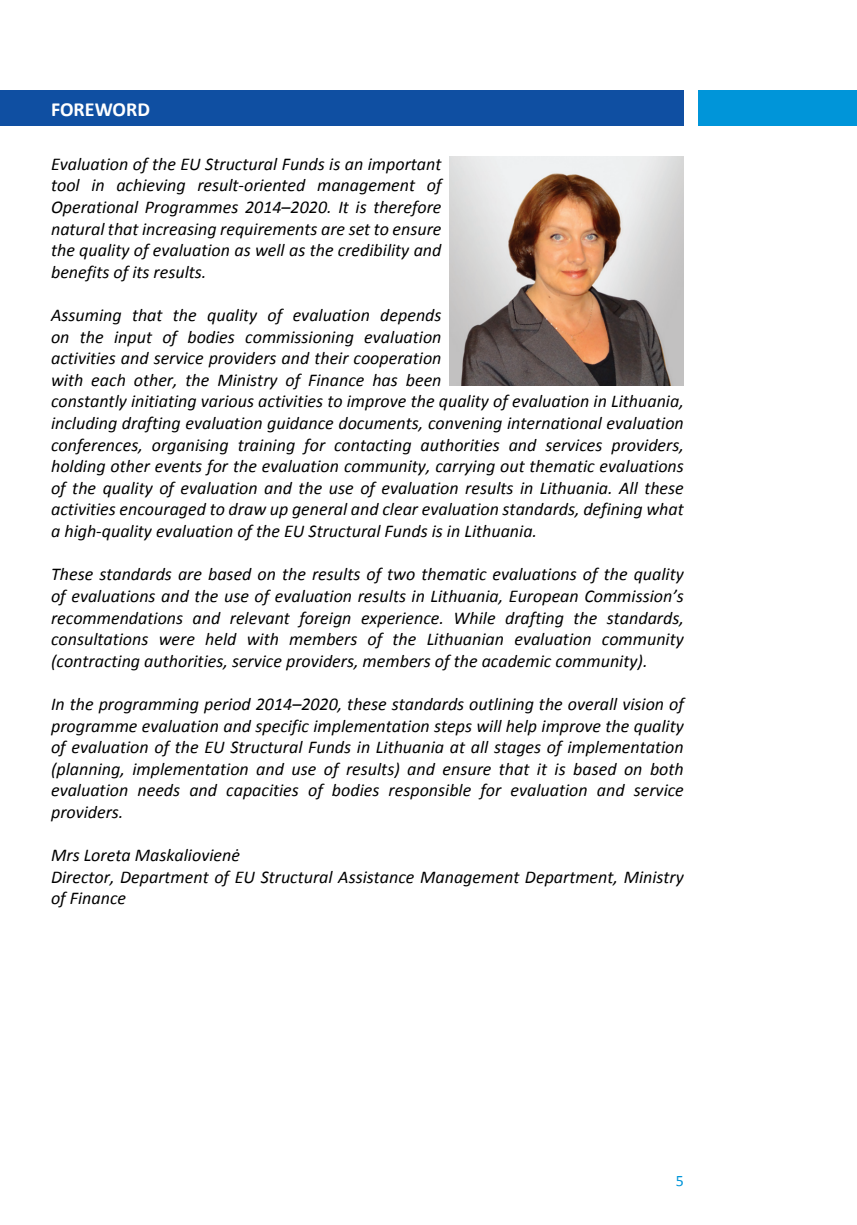
<style>
.page{position:relative;width:857px;height:1225px;background:#fff}
.page>*{position:absolute;margin:0;border:0;box-sizing:border-box;transform-origin:0 0}
.PAVADINIMAS{font:700 20px "Calibri";color:#fff}
.TEX{font:italic 18px/21.6px "Calibri";color:#000;text-align:justify}
.t1{font:16px "Calibri";color:#0095d9}
</style>
<div class="page">
<div style="left:0;top:91px;width:683px;height:35px;background:#0f4fa2"></div>
<div style="left:697px;top:91px;width:159px;height:35px;background:#0095d9"></div>
<img style="left:449px;top:156px;width:234px;height:230px">
<p class="PAVADINIMAS" style="left:51px;top:97px;width:100px">FOREWORD</p>
<p class="TEX" style="left:51px;top:152px;width:392px">Evaluation of the EU Structural Funds is an important tool in achieving result-oriented management of Operational Programmes 2014–2020. It is therefore natural that increasing requirements are set to ensure the quality of evaluation as well as the credibility and benefits of its results.</p>
<p class="TEX" style="left:51px;top:303px;width:634px;text-align:left">Assuming that the quality of evaluation depends<br>on the input of bodies commissioning evaluation<br>activities and service providers and their cooperation<br>with each other, the Ministry of Finance has been<br>constantly initiating various activities to improve the quality of evaluation in Lithuania, including drafting evaluation guidance documents, convening international evaluation conferences, organising training for contacting authorities and services providers, holding other events for the evaluation community, carrying out thematic evaluations of the quality of evaluation and the use of evaluation results in Lithuania. All these activities encouraged to draw up general and clear evaluation standards, defining what a high-quality evaluation of the EU Structural Funds is in Lithuania.</p>
<p class="TEX" style="left:51px;top:562px;width:634px">These standards are based on the results of two thematic evaluations of the quality of evaluations and the use of evaluation results in Lithuania, European Commission’s recommendations and relevant foreign experience. While drafting the standards, consultations were held with members of the Lithuanian evaluation community (contracting authorities, service providers, members of the academic community).</p>
<p class="TEX" style="left:51px;top:692px;width:634px">In the programming period 2014–2020, these standards outlining the overall vision of programme evaluation and specific implementation steps will help improve the quality of evaluation of the EU Structural Funds in Lithuania at all stages of implementation (planning, implementation and use of results) and ensure that it is based on both evaluation needs and capacities of bodies responsible for evaluation and service providers.</p>
<p class="TEX" style="left:51px;top:843px;width:190px">Mrs Loreta Maskaliovienė</p>
<p class="TEX" style="left:51px;top:865px;width:634px">Director, Department of EU Structural Assistance Management Department, Ministry of Finance</p>
<p class="t1" style="left:675px;top:1170px;width:10px">5</p>
</div>
